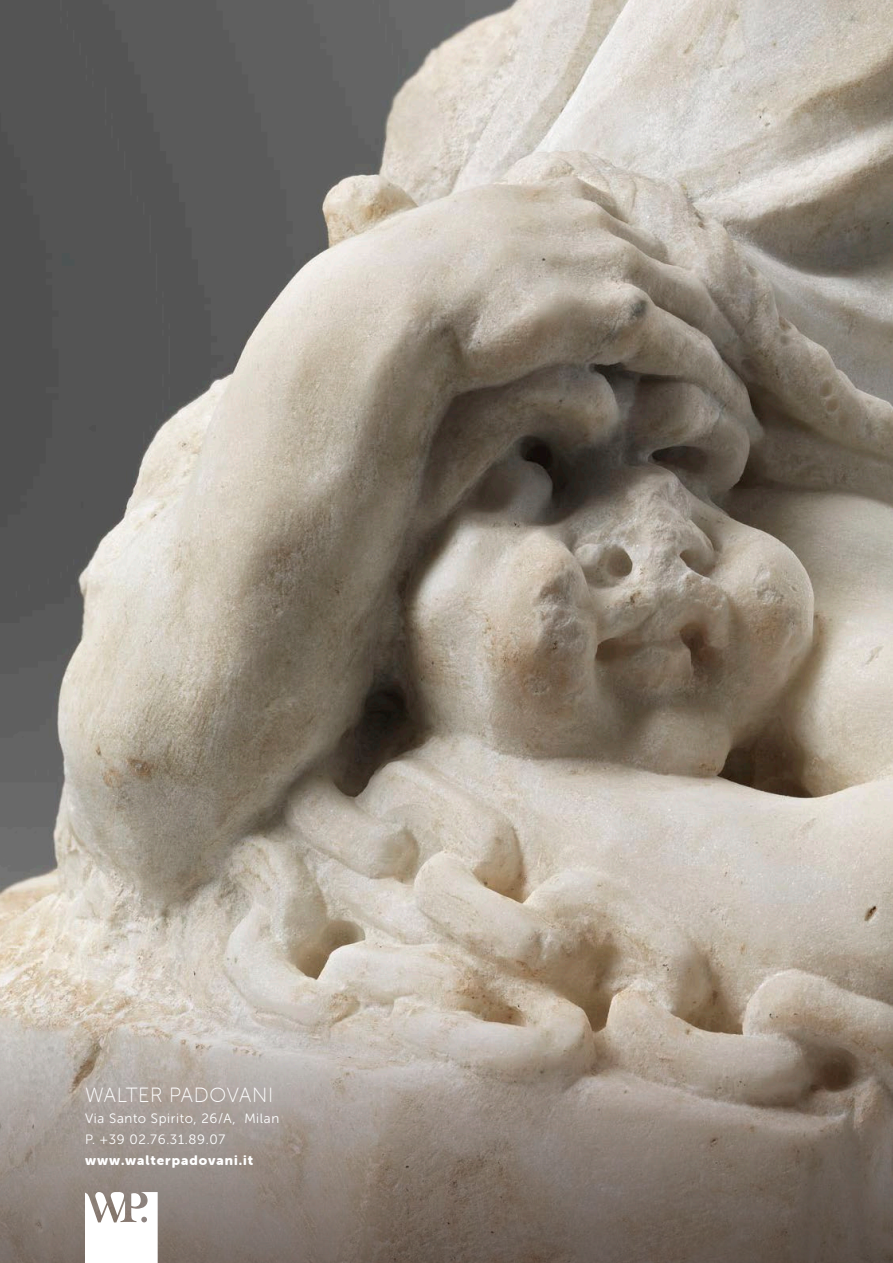
<style>
.page{position:relative;width:893px;height:1263px;background:#fff}
.page>*{position:absolute;margin:0;border:0;box-sizing:border-box;transform-origin:0 0}
.t1{font:20.4px "Museo Sans Rounded 100";letter-spacing:.035em;color:#fff}
.t2{font:13.5px "Museo Sans Rounded 300";letter-spacing:.05em;color:#fff}
.t3{font:13.5px "Museo Sans Rounded 900";letter-spacing:.075em;color:#fff}
</style>
<div class="page">
<img style="left:0;top:0;width:893px;height:999px">
<svg style="left:0;top:999px;width:893px;height:264px;background:#95897f"></svg>
<svg style="left:85px;top:1192px;width:73px;height:71px"></svg>
<p class="t1" style="left:85px;top:1084px;width:190px">WALTER PADOVANI</p>
<p class="t2" style="left:85px;top:1111px;width:196px">Via Santo Spirito, 26/A, Milan</p>
<p class="t2" style="left:85px;top:1132px;width:142px">P. +39 02.76.31.89.07</p>
<p class="t3" style="left:85px;top:1153px;width:170px">www.walterpadovani.it</p>
</div>
